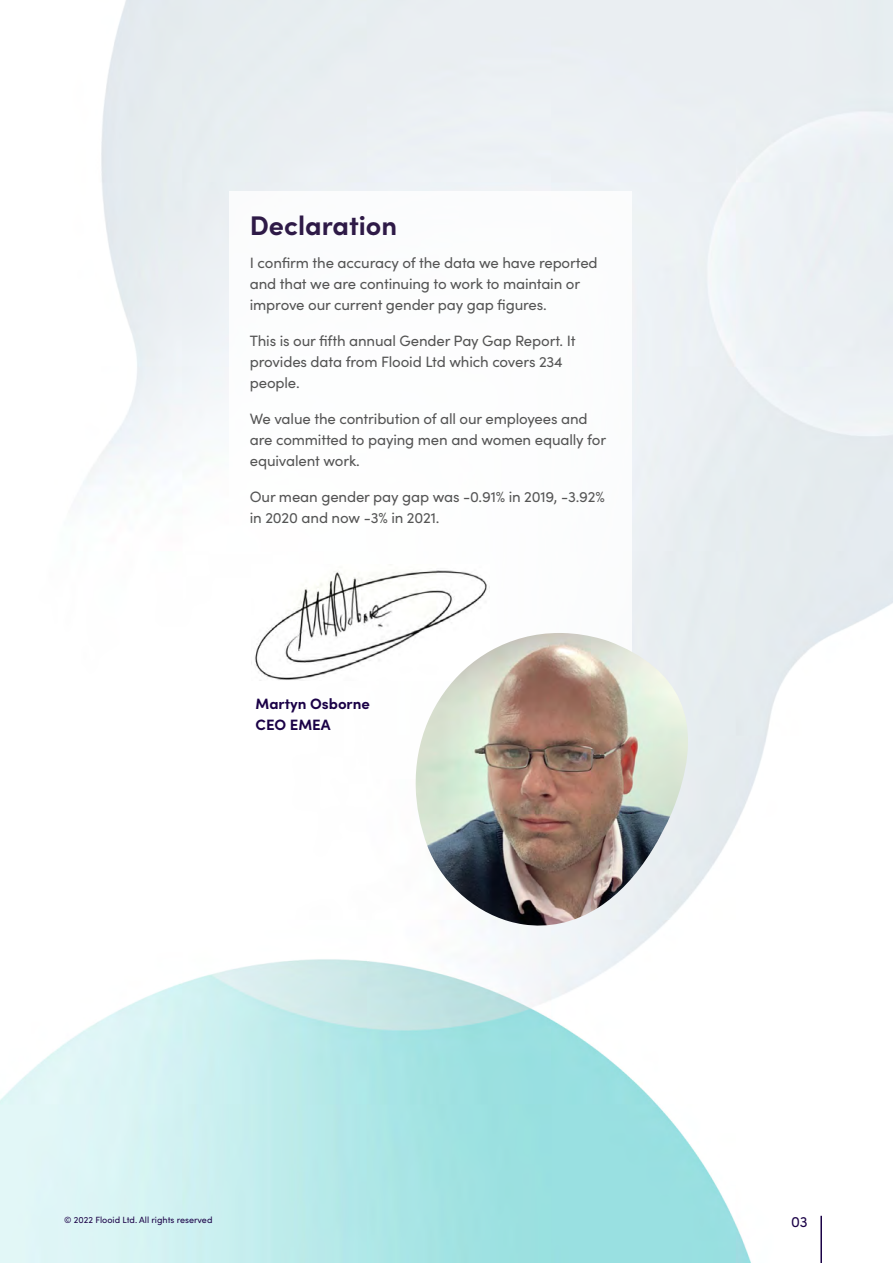
<style>
.page{position:relative;width:893px;height:1263px;background:#fff}
.page>*{position:absolute;margin:0;border:0;box-sizing:border-box;transform-origin:0 0}
.Heading{font:700 27px "Sofia Pro";color:#2e1a47}
.BODY{font:15px/21px "Sofia Pro";letter-spacing:-.01em;color:#555}
.Body{font:700 15px/21px "Sofia Pro";color:#1b0247}
.t1{font:15px "Sofia Pro";color:#1b0247}
.t2{font:9px "Sofia Pro";color:#1b0247}
</style>
<div class="page">
<hr style="left:820px;top:1216px;width:2px;height:47px;background:#1b0247">
<img style="left:255px;top:570px;width:232px;height:110px">
<img style="left:415px;top:633px;width:288px;height:295px">
<p class="Heading" style="left:250px;top:205px;width:149px">Declaration</p>
<p class="BODY" style="left:250px;top:251px;width:349px">I confirm the accuracy of the data we have reported and that we are continuing to work to maintain or improve our current gender pay gap figures.</p>
<p class="BODY" style="left:250px;top:329px;width:327px">This is our fifth annual Gender Pay Gap Report. It provides data from Flooid Ltd which covers 234 people.</p>
<p class="BODY" style="left:250px;top:407px;width:358px">We value the contribution of all our employees and are committed to paying men and women equally for equivalent work.</p>
<p class="BODY" style="left:250px;top:485px;width:357px">Our mean gender pay gap was -0.91% in 2019, -3.92% in 2020 and now -3% in 2021.</p>
<p class="Body" style="left:256px;top:692px;width:116px">Martyn Osborne<br>CEO EMEA</p>
<p class="t2" style="left:64px;top:1213px;width:150px">© 2022 Flooid Ltd. All rights reserved</p>
<p class="t1" style="left:791px;top:1210px;width:18px">03</p>
</div>
